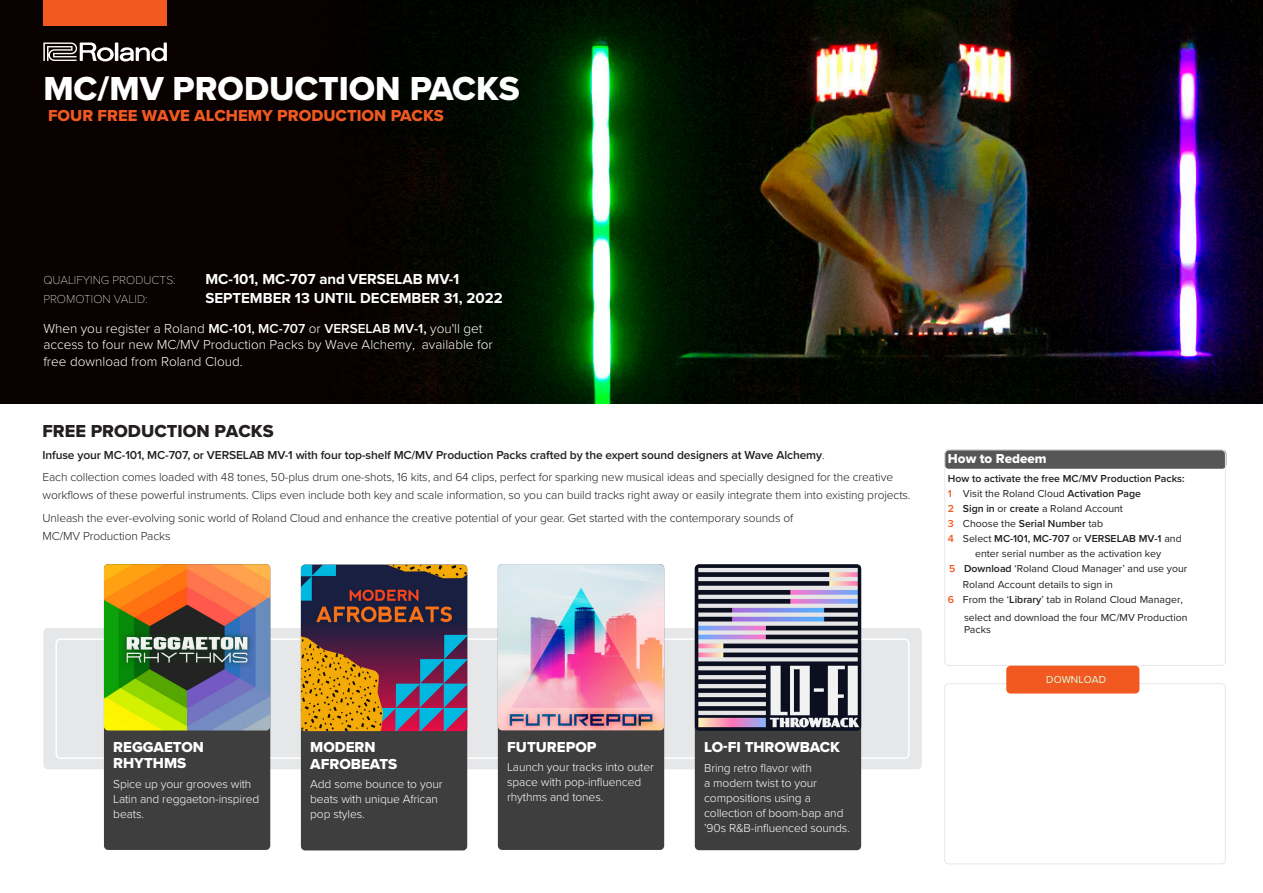
<style>
.page{position:relative;width:1263px;height:893px;background:#fff}
.page>*{position:absolute;margin:0;border:0;box-sizing:border-box;transform-origin:0 0}
.t1{font:34.5px "Proxima Nova Extrabld";color:#fff}
.t2{font:18px "Proxima Nova Extrabld";color:#231f20}
.t3{font:16.5px "Proxima Nova Extrabld";color:#f15921}
.t4{font:700 15px "Proxima Nova";color:#fff}
.t5{font:15px/16.5px "Proxima Nova Extrabld";color:#fff}
.t6{font:300 13.5px/16.4px "Proxima Nova";color:#fff}
.t7{font:13.5px "Proxima Nova Extrabld";color:#fff}
.t8{font:300 12px/22.5px "Proxima Nova";letter-spacing:-.01em;color:#231f20}
.t9{font:300 12px/15px "Proxima Nova";letter-spacing:-.01em;color:#fff}
.t10{font:100 12px "Proxima Nova T";color:#fff}
.t11{font:10.5px/12px "Proxima Nova";color:#231f20}
.t12{font:600 10.5px "Proxima Nova";color:#231f20}
.t13{font:10.5px "Proxima Nova";color:#dcffde}
.s1{font-weight:600}
.s2{font-weight:600;color:#f15921}
.s3{color:#f15921}
.s4{font-weight:400}
</style>
<div class="page">
<div style="left:43px;top:628px;width:879px;height:141px;background:#e6e7e9;border-radius:4px"></div>
<img style="left:0;top:0;width:1263px;height:404px">
<div style="left:43px;top:0;width:123px;height:26px;background:#f15921"></div>
<svg style="left:43px;top:43px;width:124px;height:21px"></svg>
<div style="left:944px;top:683px;width:282px;height:181px;border:1px solid #e6e7e9;border-radius:4px"></div>
<div style="left:944px;top:450px;width:282px;height:19px;background:#575656;border-radius:4px"></div>
<div style="left:944px;top:449px;width:282px;height:217px;border:1px solid #e6e7e9;border-radius:4px"></div>
<div style="left:1006px;top:666px;width:133px;height:27px;background:#f15921;border-radius:4px"></div>
<div style="left:498px;top:564px;width:166px;height:286px;background:#3e3e3f;border-radius:4px"></div>
<img style="left:498px;top:564px;width:166px;height:166px">
<div style="left:695px;top:564px;width:166px;height:286px;background:#3e3e3f;border-radius:4px"></div>
<img style="left:695px;top:564px;width:166px;height:167px">
<div style="left:104px;top:564px;width:166px;height:286px;background:#3e3e3f;border-radius:4px"></div>
<img style="left:104px;top:564px;width:166px;height:166px">
<div style="left:301px;top:565px;width:166px;height:285px;background:#3e3e3f;border-radius:4px"></div>
<img style="left:301px;top:565px;width:166px;height:166px">
<p class="t1" style="left:43px;top:63px;width:478px">MC/MV PRODUCTION PACKS</p>
<p class="t3" style="left:48px;top:104px;width:397px">FOUR FREE WAVE ALCHEMY PRODUCTION PACKS</p>
<p class="t10" style="left:43px;top:271px;width:134px">QUALIFYING PRODUCTS:</p>
<p class="t4" style="left:205px;top:268px;width:255px">MC-101, MC-707 and VERSELAB MV-1</p>
<p class="t10" style="left:43px;top:290px;width:106px">PROMOTION VALID:</p>
<p class="t4" style="left:205px;top:287px;width:299px">SEPTEMBER 13 UNTIL DECEMBER 31, 2022</p>
<p class="t6" style="left:43px;top:320px;width:451px">When you register a Roland <span class="s1">MC-101, MC-707</span> or <span class="s1">VERSELAB MV-1,</span> you'll get access to four new MC/MV Production Packs by Wave Alchemy, available for free download from Roland Cloud.</p>
<p class="t2" style="left:43px;top:417px;width:233px">FREE PRODUCTION PACKS</p>
<p class="t8" style="left:43px;top:443px;width:852px"><span class="s1">Infuse your MC-101, MC-707, or VERSELAB MV-1 with four top-shelf MC/MV Production Packs crafted by the expert sound designers at Wave Alchemy</span>.<br>Each collection comes loaded with 48 tones, 50-plus drum one-shots, 16 kits, and 64 clips, perfect for sparking new musical ideas and specially designed for the creative</p>
<p class="t8" style="left:43px;top:483px;width:869px">workflows of these powerful instruments. Clips even include both key and scale information, so you can build tracks right away or easily integrate them into existing projects.<br>Unleash the ever-evolving sonic world of Roland Cloud and enhance the creative potential of your gear. Get started with the contemporary sounds of</p>
<p class="t8" style="left:43px;top:524px;width:130px">MC/MV Production Packs</p>
<p class="t5" style="left:113px;top:738px;width:92px">REGGAETON<br>RHYTHMS</p>
<p class="t9" style="left:113px;top:776px;width:148px">Spice up your grooves with<br>Latin and reggaeton-inspired beats.</p>
<p class="t5" style="left:310px;top:739px;width:88px">MODERN<br>AFROBEATS</p>
<p class="t9" style="left:310px;top:776px;width:134px">Add some bounce to your beats with unique African pop styles.</p>
<p class="t5" style="left:507px;top:738px;width:91px">FUTUREPOP</p>
<p class="t9" style="left:507px;top:759px;width:148px">Launch your tracks into outer space with pop-influenced rhythms and tones.</p>
<p class="t5" style="left:704px;top:739px;width:137px">LO-FI THROWBACK</p>
<p class="t9" style="left:704px;top:759px;width:147px">Bring retro flavor with<br>a modern twist to your compositions using a collection of boom-bap and ’90s R&amp;B-influenced sounds.</p>
<p class="t7" style="left:948px;top:449px;width:100px">How to Redeem</p>
<p class="t12" style="left:948px;top:471px;width:238px">How to activate the free MC/MV Production Packs:</p>
<p class="t11" style="left:948px;top:487px;width:195px"><span class="s2">1</span> Visit the Roland Cloud <span class="s1">Activation Page</span></p>
<p class="t11" style="left:948px;top:502px;width:177px"><span class="s2">2</span> <span class="s1">Sign in</span> or <span class="s1">create</span> a Roland Account</p>
<p class="t11" style="left:948px;top:517px;width:157px"><span class="s2">3</span> Choose the <span class="s1">Serial Number</span> tab</p>
<p class="t12" style="left:948px;top:531px;width:235px"><span class="s3">4</span> <span class="s4">Select</span> MC-101, MC-707 <span class="s4">or</span> VERSELAB MV-1 <span class="s4">and</span></p>
<p class="t11" style="left:975px;top:547px;width:188px">enter serial number as the activation key</p>
<p class="t11" style="left:949px;top:562px;width:240px"><span class="s2">5</span> <span class="s1">Download</span> ‘Roland Cloud Manager’ and use your</p>
<p class="t11" style="left:963px;top:578px;width:152px">Roland Account details to sign in</p>
<p class="t11" style="left:948px;top:593px;width:236px"><span class="s2">6</span> From the ‘<span class="s1">Library</span>’ tab in Roland Cloud Manager,</p>
<p class="t11" style="left:964px;top:611px;width:225px">select and download the four MC/MV Production<br>Packs</p>
<p class="t13" style="left:1046px;top:671px;width:61px">DOWNLOAD</p>
</div>
